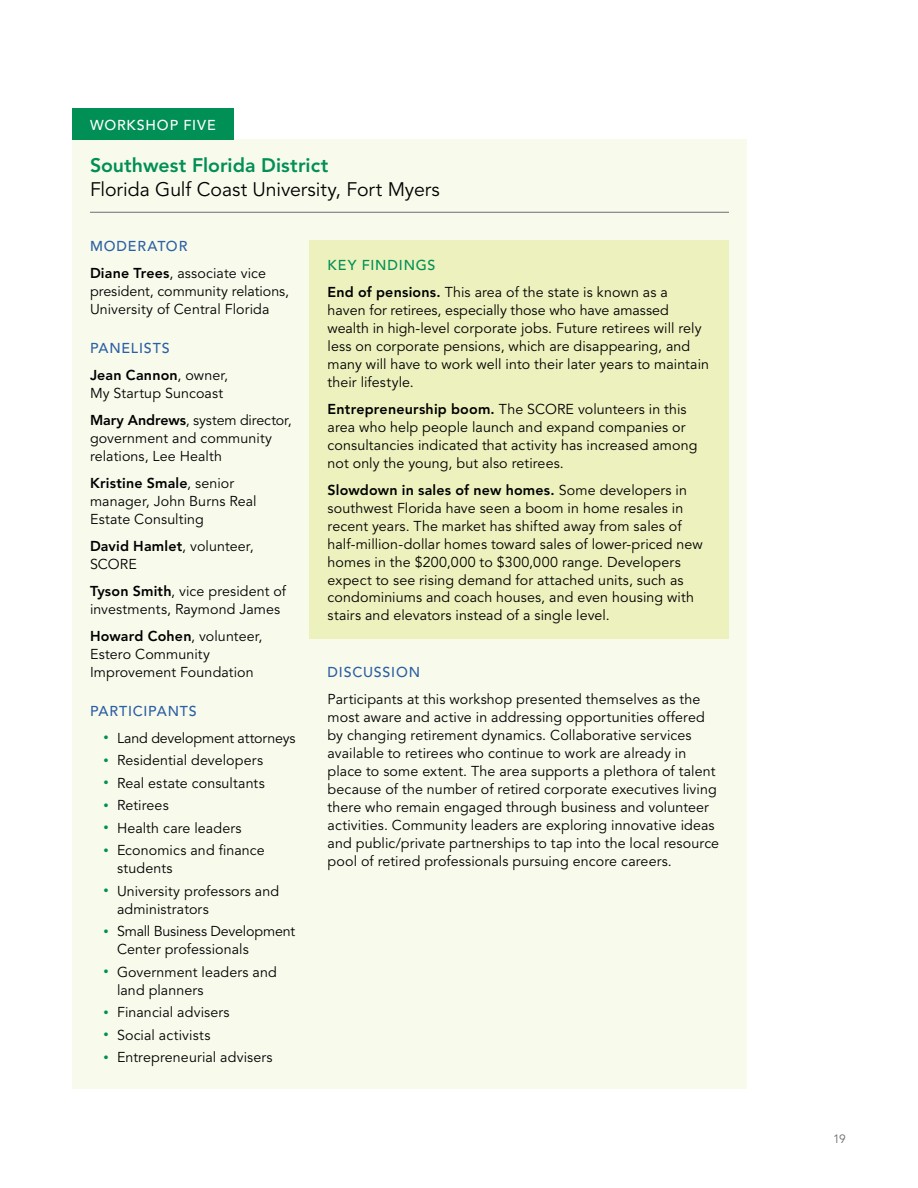
<style>
.page{position:relative;width:918px;height:1188px;background:#fff}
.page>*{position:absolute;margin:0;border:0;box-sizing:border-box;transform-origin:0 0}
.t1{font:19.5px "Avenir";letter-spacing:-.005em;color:#000}
.t2{font:800 19.5px "Avenir";color:#008f55}
.t3{font:14.25px/18px "Avenir";letter-spacing:.005em;color:#000}
.t4{font:800 14.25px/27px "Avenir";letter-spacing:.015em;color:#000}
.t5{font:500 14.25px "Avenir";letter-spacing:.055em;color:#2c60a4}
.t6{font:500 14.25px "Avenir";letter-spacing:.06em;color:#fff}
.t7{font:12px "Avenir";color:#6d6e71}
.s1{font-weight:500;color:#2c60a4}
.s2{font-weight:800}
.s3{font-weight:400}
.s4{font-size:10.5px;color:#008f55}
.s5{font-weight:500;color:#008f55}
</style>
<div class="page">
<div style="left:72px;top:140px;width:675px;height:949px;background:#f8faec"></div>
<div style="left:310px;top:240px;width:419px;height:399px;background:#ecf1bd"></div>
<div style="left:72px;top:108px;width:162px;height:32px;background:#008f55"></div>
<hr style="left:90px;top:212px;width:639px;height:1px;background:#6d6e71">
<p class="t6" style="left:90px;top:117px;width:127px">WORKSHOP FIVE</p>
<h1 class="t2" style="left:90px;top:154px;width:240px">Southwest Florida District</h1>
<h1 class="t1" style="left:90px;top:178px;width:351px">Florida Gulf Coast University, Fort Myers</h1>
<p class="t3" style="left:90px;top:233px;width:178px;line-height:27px"><span class="s1">MODERATOR<br></span><span class="s2">Diane Trees</span>, associate vice</p>
<p class="t3" style="left:90px;top:282px;width:201px">president, community relations,<br>University of Central Florida</p>
<p class="t4" style="left:90px;top:334px;width:140px"><span class="s1">PANELISTS<br></span>Jean Cannon<span class="s3">, owner,</span></p>
<p class="t3" style="left:90px;top:380px;width:203px;line-height:27px">My Startup Suncoast<br><span class="s2">Mary Andrews</span>, system director,</p>
<p class="t3" style="left:90px;top:429px;width:184px">government and community relations, Lee Health</p>
<p class="t3" style="left:90px;top:474px;width:168px"><span class="s2">Kristine Smale</span>, senior manager, John Burns Real<br>Estate Consulting</p>
<p class="t3" style="left:90px;top:537px;width:165px"><span class="s2">David Hamlet</span>, volunteer,<br>SCORE</p>
<p class="t3" style="left:90px;top:582px;width:198px"><span class="s2">Tyson Smith</span>, vice president of investments, Raymond James</p>
<p class="t3" style="left:90px;top:627px;width:174px"><span class="s2">Howard Cohen</span>, volunteer,<br>Estero Community<br>Improvement Foundation</p>
<p class="t5" style="left:90px;top:703px;width:108px">PARTICIPANTS</p>
<p class="t3" style="left:104px;top:729px;width:193px"><span class="s4">•</span> Land development attorneys</p>
<p class="t3" style="left:104px;top:752px;width:161px"><span class="s4">•</span> Residential developers</p>
<p class="t3" style="left:104px;top:774px;width:163px"><span class="s4">•</span> Real estate consultants</p>
<p class="t3" style="left:104px;top:797px;width:67px"><span class="s4">•</span> Retirees</p>
<p class="t3" style="left:104px;top:819px;width:140px"><span class="s4">•</span> Health care leaders</p>
<p class="t3" style="left:117px;top:842px;width:149px;text-indent:-14px"><span class="s4">•</span> Economics and finance students</p>
<p class="t3" style="left:117px;top:882px;width:164px;text-indent:-14px"><span class="s4">•</span> University professors and administrators</p>
<p class="t3" style="left:117px;top:923px;width:180px;text-indent:-14px"><span class="s4">•</span> Small Business Development<br>Center professionals</p>
<p class="t3" style="left:117px;top:963px;width:161px;text-indent:-14px"><span class="s4">•</span> Government leaders and land planners</p>
<p class="t3" style="left:104px;top:1004px;width:128px"><span class="s4">•</span> Financial advisers</p>
<p class="t3" style="left:104px;top:1026px;width:108px"><span class="s4">•</span> Social activists</p>
<p class="t3" style="left:104px;top:1049px;width:171px"><span class="s4">•</span> Entrepreneurial advisers</p>
<p class="t3" style="left:328px;top:252px;width:342px;line-height:27px"><span class="s5">KEY FINDINGS<br></span><span class="s2">End of pensions.</span> This area of the state is known as a</p>
<p class="t3" style="left:328px;top:301px;width:383px">haven for retirees, especially those who have amassed wealth in high-level corporate jobs. Future retirees will rely less on corporate pensions, which are disappearing, and many will have to work well into their later years to maintain their lifestyle.</p>
<p class="t3" style="left:328px;top:400px;width:371px"><span class="s2">Entrepreneurship boom.</span> The SCORE volunteers in this area who help people launch and expand companies or consultancies indicated that activity has increased among not only the young, but also retirees.</p>
<p class="t3" style="left:328px;top:481px;width:377px"><span class="s2">Slowdown in sales of new homes.</span> Some developers in southwest Florida have seen a boom in home resales in recent years. The market has shifted away from sales of half-million-dollar homes toward sales of lower-priced new homes in the $200,000 to $300,000 range. Developers expect to see rising demand for attached units, such as condominiums and coach houses, and even housing with stairs and elevators instead of a single level.</p>
<p class="t5" style="left:328px;top:663px;width:94px">DISCUSSION</p>
<p class="t3" style="left:328px;top:690px;width:393px">Participants at this workshop presented themselves as the most aware and active in addressing opportunities offered by changing retirement dynamics. Collaborative services available to retirees who continue to work are already in place to some extent. The area supports a plethora of talent because of the number of retired corporate executives living there who remain engaged through business and volunteer activities. Community leaders are exploring innovative ideas and public/private partnerships to tap into the local resource pool of retired professionals pursuing encore careers.</p>
<p class="t7" style="left:833px;top:1132px;width:14px">19</p>
</div>
